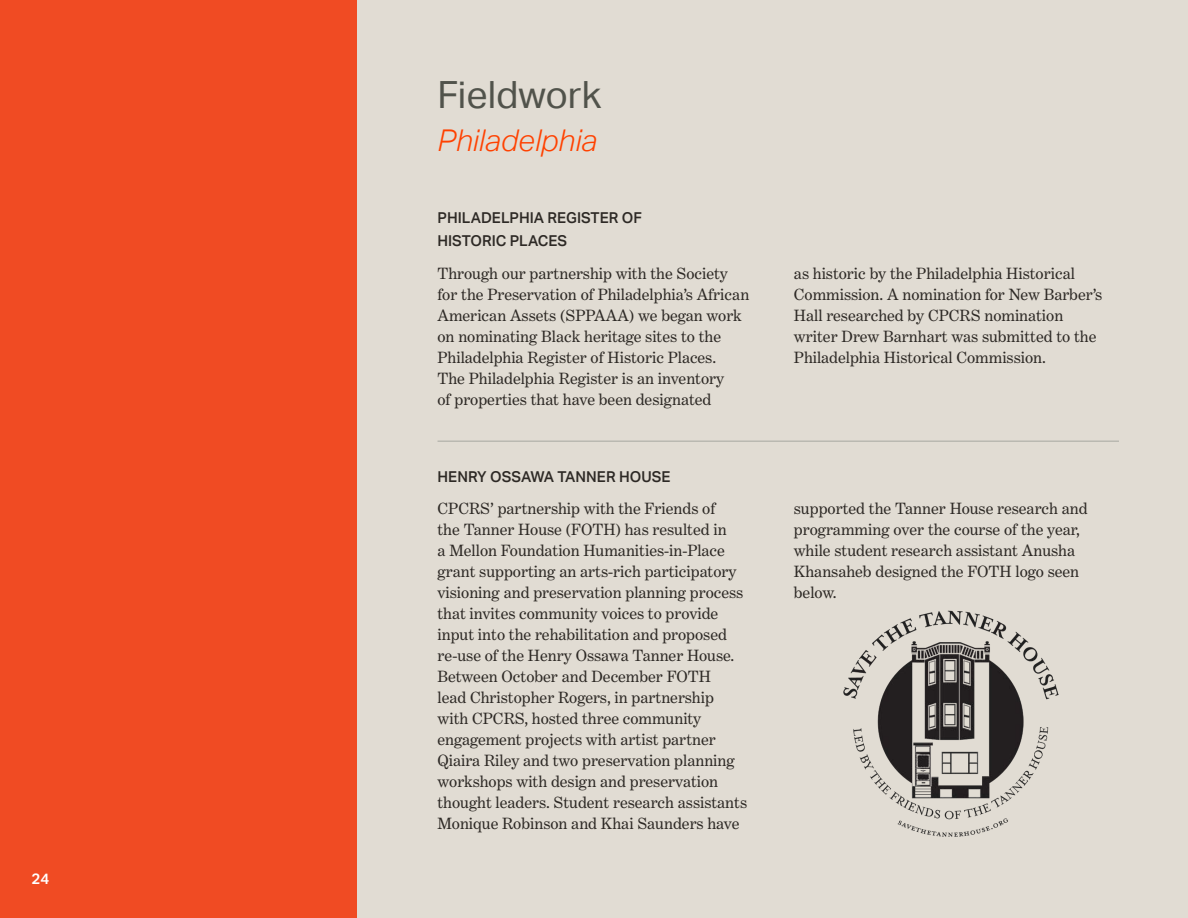
<style>
.page{position:relative;width:1188px;height:918px;background:#e1dcd3}
.page>*{position:absolute;margin:0;border:0;box-sizing:border-box;transform-origin:0 0}
.t1{font:37.5px "Aktiv Grotesk";color:#51534b}
.subheading{font:italic 300 30px "Aktiv Grotesk";color:#ff4100}
.t2{font:16.5px/21px "Benton Modern";color:#2d2925}
.t3{font:500 15px/22.5px "Aktiv Grotesk";color:#2d2925}
.t4{font:600 15px "Aktiv Grotesk";color:#fff}
</style>
<div class="page">
<div style="left:0;top:0;width:357px;height:918px;background:#f04b23"></div>
<hr style="left:1187px;top:0;width:1px;height:918px;background:#f04b23">
<hr style="left:438px;top:440px;width:681px;height:2px;background:#bab9b1">
<img style="left:843px;top:610px;width:216px;height:227px">
<p class="t4" style="left:32px;top:870px;width:19px">24</p>
<p class="t1" style="left:438px;top:73px;width:165px">Fieldwork</p>
<p class="subheading" style="left:438px;top:123px;width:161px">Philadelphia</p>
<p class="t3" style="left:438px;top:207px;width:206px">PHILADELPHIA REGISTER OF<br>HISTORIC PLACES</p>
<p class="t2" style="left:438px;top:262px;width:313px">Through our partnership with the Society for the Preservation of Philadelphia’s African American Assets (SPPAAA) we began work on nominating Black heritage sites to the Philadelphia Register of Historic Places.<br>The Philadelphia Register is an inventory<br>of properties that have been designated</p>
<p class="t3" style="left:438px;top:465px;width:234px">HENRY OSSAWA TANNER HOUSE</p>
<p class="t2" style="left:438px;top:498px;width:311px">CPCRS’ partnership with the Friends of<br>the Tanner House (FOTH) has resulted in<br>a Mellon Foundation Humanities-in-Place grant supporting an arts-rich participatory visioning and preservation planning process that invites community voices to provide input into the rehabilitation and proposed re-use of the Henry Ossawa Tanner House.<br>Between October and December FOTH<br>lead Christopher Rogers, in partnership with CPCRS, hosted three community engagement projects with artist partner Qiaira Riley and two preservation planning workshops with design and preservation thought leaders. Student research assistants Monique Robinson and Khai Saunders have</p>
<p class="t2" style="left:794px;top:262px;width:310px">as historic by the Philadelphia Historical Commission. A nomination for New Barber’s Hall researched by CPCRS nomination writer Drew Barnhart was submitted to the Philadelphia Historical Commission.</p>
<p class="t2" style="left:794px;top:498px;width:295px">supported the Tanner House research and programming over the course of the year, while student research assistant Anusha Khansaheb designed the FOTH logo seen below.</p>
</div>
